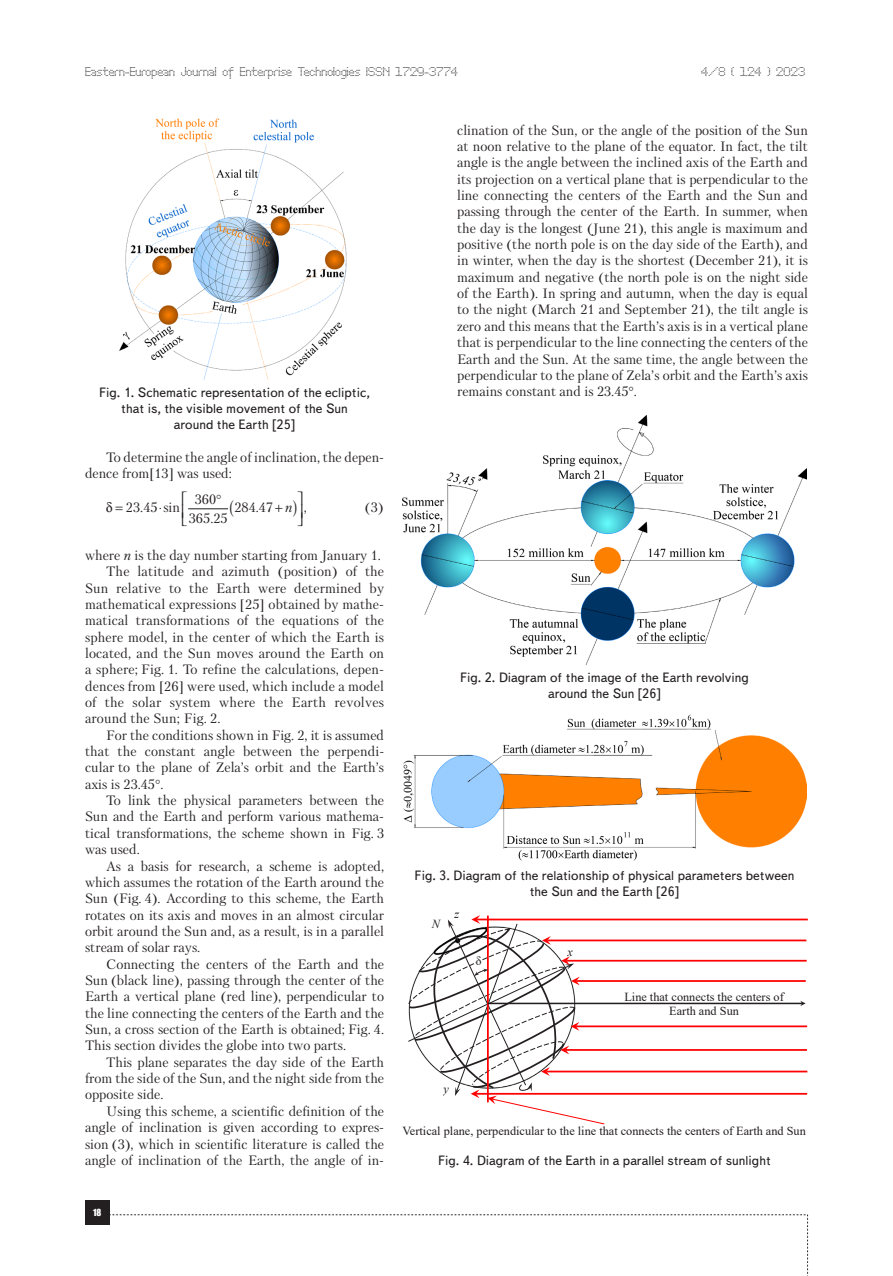
<style>
.page{position:relative;width:893px;height:1276px;background:#fff}
.page>*{position:absolute;margin:0;border:0;box-sizing:border-box;transform-origin:0 0}
.Text__англ__отступ{font:13.5px/16.4px "Petersburg C";color:#231f20;text-align:justify}
.Подпись_рисунка{font:13.5px/16.2px "Text Book C";color:#231f20;text-align:center}
.Text__англ__без_отст{font:13.5px "Petersburg C";color:#231f20}
.Формула_2_строки{font:13.5px "Petersburg C";color:#231f20}
.t1{font:italic 13.5px "Petersburg C";color:#231f20}
.t2{font:12.3px/14.1px "Times New Roman";color:#231f20;text-align:center}
.t3{font:italic 12.3px "Times New Roman";color:#231f20}
.t4{font:12px "Perfo C";letter-spacing:.015em;color:#231f20}
.t5{font:9px "Impact";color:#fff}
.s1{font-style:italic}
</style>
<div class="page">
<div style="left:85px;top:1200px;width:24px;height:24px;background:#231f20"></div>
<svg style="left:109px;top:1214px;width:699px;height:62px"></svg>
<img style="left:119px;top:118px;width:228px;height:261px">
<hr style="left:188px;top:508px;width:40px;height:1px;background:#231f20">
<img style="left:402px;top:415px;width:404px;height:250px">
<img style="left:403px;top:714px;width:403px;height:147px">
<hr style="left:477px;top:918px;width:331px;height:2px;background:#f00">
<hr style="left:547px;top:939px;width:259px;height:2px;background:#f00">
<hr style="left:566px;top:960px;width:241px;height:1px;background:#f00">
<hr style="left:576px;top:980px;width:230px;height:2px;background:#f00">
<hr style="left:576px;top:1025px;width:231px;height:2px;background:#f00">
<hr style="left:566px;top:1049px;width:241px;height:1px;background:#f00">
<hr style="left:546px;top:1070px;width:261px;height:2px;background:#f00">
<hr style="left:476px;top:1093px;width:331px;height:1px;background:#f00">
<hr style="left:487px;top:1002px;width:315px;height:2px;background:#231f20">
<svg style="left:800px;top:1001px;width:6px;height:5px"></svg>
<img style="left:621px;top:1002px;width:166px;height:3px">
<svg style="left:408px;top:915px;width:197px;height:209px"></svg>
<img style="left:474px;top:965px;width:14px;height:15px">
<img style="left:476px;top:953px;width:5px;height:17px">
<img style="left:567px;top:944px;width:6px;height:14px">
<p class="t4" style="left:85px;top:65px;width:374px">Eastern-European Journal of Enterprise Technologies ISSN 1729-3774</p>
<p class="t4" style="left:701px;top:65px;width:105px">4/8 ( 124 ) 2023</p>
<p class="Подпись_рисунка" style="left:99px;top:384px;width:272px">Fig. 1. Schematic representation of the ecliptic, that is, the visible movement of the Sun<br>around the Earth [25]</p>
<p class="Text__англ__отступ" style="left:85px;top:448px;width:301px;text-indent:21px">To determine the angle of inclination, the depen&shy;dence from[13] was used:</p>
<p class="Text__англ__отступ" style="left:126px;top:499px;width:56px">23 45⋅sin</p>
<p class="Text__англ__отступ" style="left:189px;top:489px;width:40px;line-height:19.4px;text-align:center">360<br>365 25</p>
<p class="t1" style="left:285px;top:500px;width:9px">n</p>
<p class="Формула_2_строки" style="left:365px;top:499px;width:20px">(3)</p>
<p class="Text__англ__без_отст" style="left:85px;top:547px;width:297px">where <span class="s1">n</span> is the day number starting from January 1.</p>
<p class="Text__англ__отступ" style="left:85px;top:563px;width:301px;text-align:left;text-indent:21px">The latitude and azimuth (position) of the Sun relative to the Earth were determined by mathematical expressions [25] obtained by mathe&shy;matical transformations of the equations of the sphere model, in the center of which the Earth is located, and the Sun moves around the Earth on a sphere; Fig. 1. To refine the calculations, depen&shy;dences from [26] were used, which include a model of the solar system where the Earth revolves around the Sun; Fig. 2.</p>
<p class="Text__англ__отступ" style="left:85px;top:726px;width:301px;text-indent:21px">For the conditions shown in Fig. 2, it is assumed that the constant angle between the perpendi&shy;cular to the plane of Zela’s orbit and the Earth’s axis is 23.45 .</p>
<p class="Text__англ__отступ" style="left:85px;top:792px;width:301px;text-align:left;text-indent:21px">To link the physical parameters between the Sun and the Earth and perform various mathema&shy;tical transformations, the scheme shown in Fig. 3 was used.</p>
<p class="Text__англ__отступ" style="left:85px;top:857px;width:301px;text-indent:21px">As a basis for research, a scheme is adopted, which assumes the rotation of the Earth around the Sun (Fig. 4). According to this scheme, the Earth rotates on its axis and moves in an almost circular orbit around the Sun and, as a result, is in a parallel stream of solar rays.</p>
<p class="Text__англ__отступ" style="left:85px;top:955px;width:301px;text-indent:21px">Connecting the centers of the Earth and the Sun (black line), passing through the center of the Earth a vertical plane (red line), perpendicular to the line connecting the centers of the Earth and the Sun, a cross section of the Earth is obtained; Fig. 4.<br>This section divides the globe into two parts.</p>
<p class="Text__англ__отступ" style="left:85px;top:1053px;width:301px;text-indent:21px">This plane separates the day side of the Earth from the side of the Sun, and the night side from the opposite side.</p>
<p class="Text__англ__отступ" style="left:85px;top:1102px;width:301px;text-indent:21px">Using this scheme, a scientific definition of the angle of inclination is given according to expres&shy;sion (3), which in scientific literature is called the angle of inclination of the Earth, the angle of in-</p>
<p class="Text__англ__отступ" style="left:140px;top:499px;width:5px">.</p>
<p class="Text__англ__отступ" style="left:234px;top:499px;width:40px">284 47</p>
<p class="Text__англ__отступ" style="left:210px;top:510px;width:5px">.</p>
<p class="Text__англ__отступ" style="left:256px;top:499px;width:5px">.</p>
<p class="Text__англ__отступ" style="left:304px;top:499px;width:5px">,</p>
<p class="t5" style="left:93px;top:1205px;width:10px">18</p>
<p class="Text__англ__отступ" style="left:457px;top:122px;width:352px">clination of the Sun, or the angle of the position of the Sun at noon relative to the plane of the equator. In fact, the tilt angle is the angle between the inclined axis of the Earth and its projection on a vertical plane that is perpendicular to the line connecting the centers of the Earth and the Sun and passing through the center of the Earth. In summer, when the day is the longest (June 21), this angle is maximum and positive (the north pole is on the day side of the Earth), and in winter, when the day is the shortest (December 21), it is maximum and negative (the north pole is on the night side of the Earth). In spring and autumn, when the day is equal to the night (March 21 and September 21), the tilt angle is zero and this means that the Earth’s axis is in a vertical plane that is perpendicular to the line connecting the centers of the Earth and the Sun. At the same time, the angle between the perpendicular to the plane of Zela’s orbit and the Earth’s axis remains constant and is 23.45 .</p>
<p class="Подпись_рисунка" style="left:460px;top:669px;width:290px">Fig. 2. Diagram of the image of the Earth revolving around the Sun [26]</p>
<p class="Подпись_рисунка" style="left:415px;top:867px;width:381px">Fig. 3. Diagram of the relationship of physical parameters between the Sun and the Earth [26]</p>
<p class="t3" style="left:432px;top:915px;width:10px">N</p>
<p class="t3" style="left:455px;top:906px;width:6px">z</p>
<p class="t2" style="left:476px;top:953px;width:7px">δ</p>
<p class="t3" style="left:444px;top:1080px;width:7px">y</p>
<p class="t3" style="left:567px;top:943px;width:7px">x</p>
<p class="t2" style="left:624px;top:989px;width:161px">Line that connects the centers of<br>Earth and Sun</p>
<p class="t2" style="left:402px;top:1124px;width:405px">Vertical plane, perpendicular to the line that connects the centers of Earth and Sun</p>
<p class="Подпись_рисунка" style="left:438px;top:1152px;width:334px">Fig. 4. Diagram of the Earth in a parallel stream of sunlight</p>
</div>
